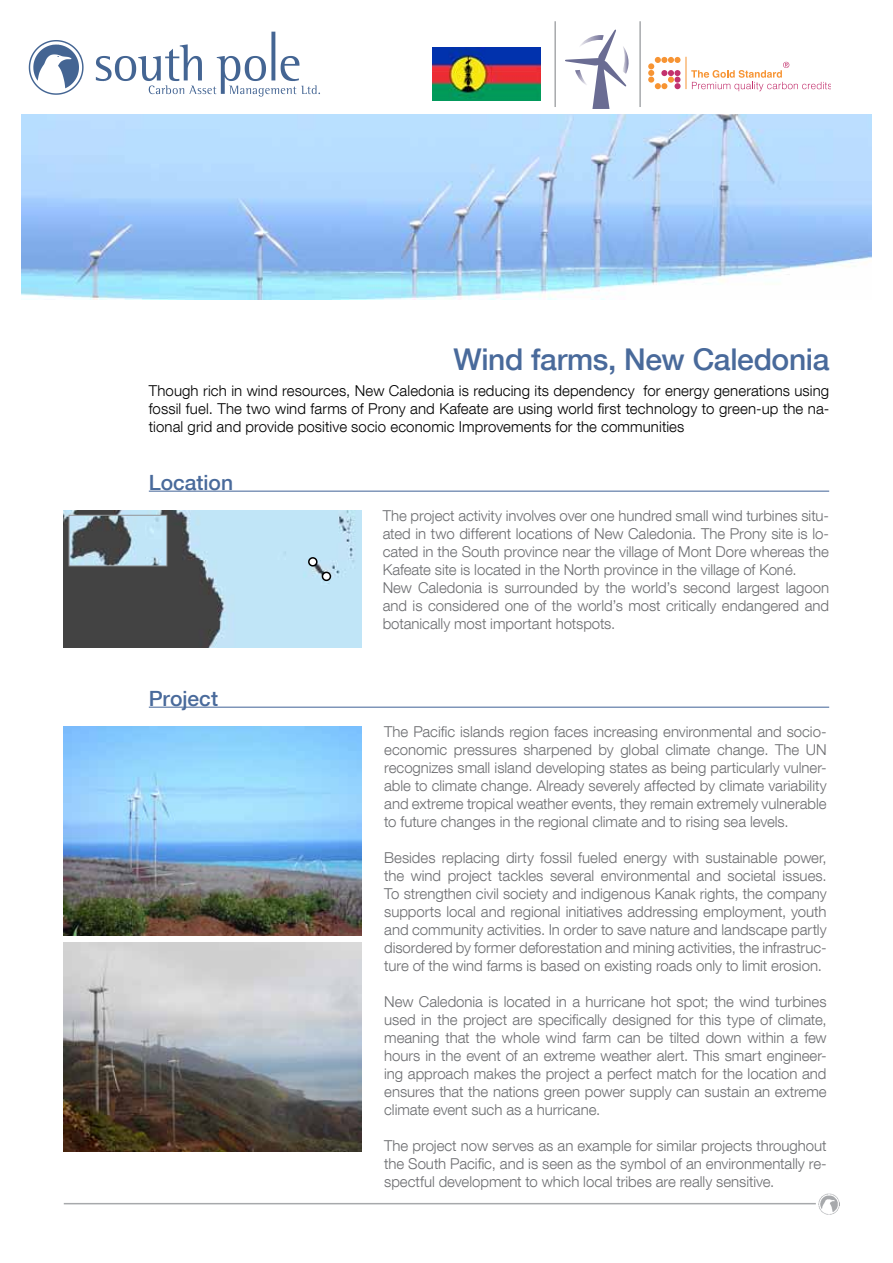
<style>
.page{position:relative;width:893px;height:1263px;background:#fff}
.page>*{position:absolute;margin:0;border:0;box-sizing:border-box;transform-origin:0 0}
.t1{font:500 30px "Helvetica Neue LT Com";letter-spacing:-.015em;color:#496a9b}
.t2{font:500 21px "Helvetica Neue LT Com";color:#496a9b}
.t3{font:300 15px/18px "Helvetica Neue LT Com";letter-spacing:-.005em;color:#6d6e71;text-align:justify}
.t4{font:300 15px/18px "Helvetica Neue LT Com";letter-spacing:.005em;color:#000;text-align:justify}
</style>
<div class="page">
<hr style="left:64px;top:1203px;width:752px;height:1px;background:#a7a9ac">
<svg style="left:29px;top:32px;width:291px;height:65px"></svg>
<img style="left:819px;top:1193px;width:21px;height:21px">
<hr style="left:149px;top:491px;width:680px;height:1px;background:#496a9b">
<hr style="left:149px;top:707px;width:680px;height:1px;background:#496a9b">
<hr style="left:639px;top:21px;width:2px;height:86px;background:#a7a9ac">
<hr style="left:554px;top:21px;width:2px;height:86px;background:#a7a9ac">
<img style="left:21px;top:114px;width:851px;height:186px">
<img style="left:64px;top:511px;width:297px;height:136px">
<img style="left:71px;top:517px;width:94px;height:47px">
<div style="left:69px;top:515px;width:98px;height:51px;border:1px solid #939598"></div>
<div style="left:309px;top:558px;width:8px;height:8px;background:#fff;border-radius:50%"></div>
<div style="left:308px;top:557px;width:10px;height:9px;border:2px solid #000;border-radius:50%"></div>
<img style="left:64px;top:943px;width:297px;height:209px">
<img style="left:64px;top:727px;width:297px;height:208px">
<hr style="left:685px;top:57px;width:1px;height:32px;background:#f79433">
<svg style="left:648px;top:57px;width:32px;height:32px"></svg>
<svg style="left:691px;top:62px;width:140px;height:29px"></svg>
<svg style="left:565px;top:29px;width:64px;height:80px"></svg>
<img style="left:432px;top:47px;width:108px;height:54px">
<div style="left:322px;top:572px;width:8px;height:8px;background:#fff;border-radius:50%"></div>
<div style="left:322px;top:572px;width:9px;height:9px;border:2px solid #000;border-radius:50%"></div>
<h1 class="t1" style="left:453px;top:341px;width:377px">Wind farms, New Caledonia</h1>
<p class="t4" style="left:149px;top:381px;width:682px">Though rich in wind resources, New Caledonia is reducing its dependency for energy generations using fossil fuel. The two wind farms of Prony and Kafeate are using world first technology to green-up the na&shy;tional grid and provide positive socio economic Improvements for the communities</p>
<h2 class="t2" style="left:149px;top:469px;width:86px">Location</h2>
<h2 class="t2" style="left:149px;top:685px;width:71px">Project</h2>
<p class="t3" style="left:383px;top:507px;width:448px;text-align:left">The project activity involves over one hundred small wind turbines situ&shy;ated in two different locations of New Caledonia. The Prony site is lo&shy;cated in the South province near the village of Mont Dore whereas the Kafeate site is located in the North province in the village of Koné.<br>New Caledonia is surrounded by the world’s second largest lagoon and is considered one of the world’s most critically endangered and botanically most important hotspots.</p>
<p class="t3" style="left:384px;top:723px;width:444px">The Pacific islands region faces increasing environmental and socio&shy;economic pressures sharpened by global climate change. The UN recognizes small island developing states as being particularly vulner&shy;able to climate change. Already severely affected by climate variability and extreme tropical weather events, they remain extremely vulnerable to future changes in the regional climate and to rising sea levels.</p>
<p class="t3" style="left:384px;top:849px;width:444px">Besides replacing dirty fossil fueled energy with sustainable power, the wind project tackles several environmental and societal issues.<br>To strengthen civil society and indigenous Kanak rights, the company supports local and regional initiatives addressing employment, youth and community activities. In order to save nature and landscape partly disordered by former deforestation and mining activities, the infrastruc&shy;ture of the wind farms is based on existing roads only to limit erosion.</p>
<p class="t3" style="left:384px;top:993px;width:444px">New Caledonia is located in a hurricane hot spot; the wind turbines used in the project are specifically designed for this type of climate, meaning that the whole wind farm can be tilted down within a few hours in the event of an extreme weather alert. This smart engineer&shy;ing approach makes the project a perfect match for the location and ensures that the nations green power supply can sustain an extreme climate event such as a hurricane.</p>
<p class="t3" style="left:384px;top:1137px;width:444px">The project now serves as an example for similar projects throughout the South Pacific, and is seen as the symbol of an environmentally re&shy;spectful development to which local tribes are really sensitive.</p>
</div>
